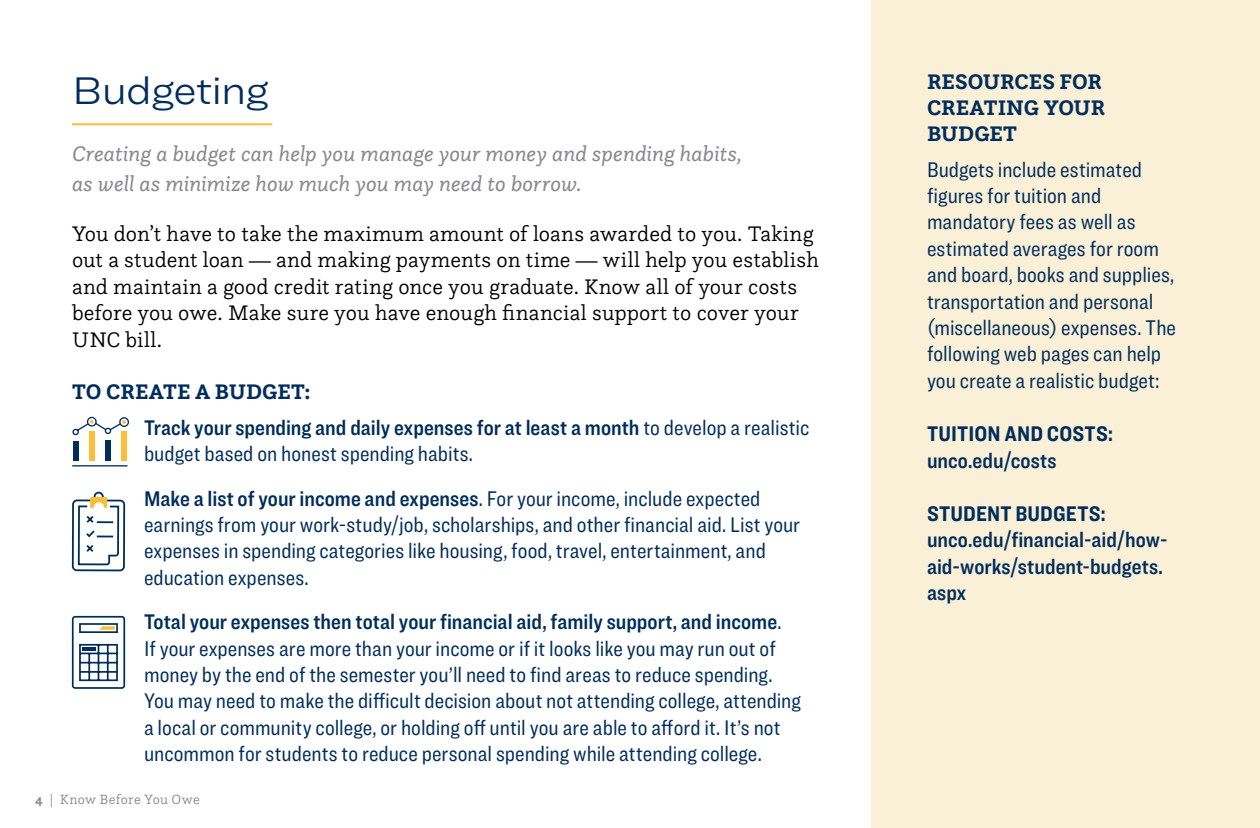
<style>
.page{position:relative;width:1260px;height:828px;background:#fff}
.page>*{position:absolute;margin:0;border:0;box-sizing:border-box;transform-origin:0 0}
.t1{font:300 40px "Ringside Wide";letter-spacing:-.025em;color:#002d5b}
.t2{font:22px/26.4px "Ringside Condensed";color:#002d5b}
.t3{font:22px/26.4px "Ringside Condensed Semi";color:#002d5b}
.t4{font:300 22px/26.4px "Questa Slab";letter-spacing:.005em;color:#000}
.t5{font:italic 22px/30px "Questa Slab";color:#8a8a8d}
.t6{font:700 22px/26.4px "Questa Slab";letter-spacing:.005em;color:#002d5b}
.t7{font:700 22px "Ringside Condensed";letter-spacing:.005em;color:#002d5b}
.t8{font:300 14px "Questa Slab";letter-spacing:.02em;color:#8a8a8d}
.s1{font-family:"Ringside Condensed"}
.s2{font-weight:700}
</style>
<div class="page">
<div style="left:871px;top:0;width:389px;height:828px;background:#faefd7"></div>
<hr style="left:73px;top:465px;width:54px;height:1px;background:#002d5b">
<div style="left:121px;top:432px;width:6px;height:29px;background:#febd36"></div>
<div style="left:119px;top:417px;width:10px;height:10px;border:1px solid #002d5b;border-radius:50%"></div>
<svg style="left:71px;top:125px;width:55px;height:564px"></svg>
<hr style="left:72px;top:123px;width:200px;height:2px;background:#febd36">
<h1 class="t1" style="left:72px;top:61px;width:199px">Budgeting</h1>
<p class="t5" style="left:72px;top:138px;width:672px">Creating a budget can help you manage your money and spending habits, as well as minimize how much you may need to borrow.</p>
<p class="t4" style="left:72px;top:220px;width:748px">You don’t have to take the maximum amount of loans awarded to you. Taking out a student loan — and making payments on time — will help you establish and maintain a good credit rating once you graduate. Know all of your costs before you owe. Make sure you have enough financial support to cover your UNC bill.</p>
<p class="t6" style="left:72px;top:378px;width:240px">TO CREATE A BUDGET:</p>
<p class="t3" style="left:144px;top:414px;width:667px">Track your spending and daily expenses for at least a month <span class="s1">to develop a realistic</span></p>
<p class="t2" style="left:144px;top:440px;width:330px">budget based on honest spending habits.</p>
<p class="t3" style="left:144px;top:485px;width:618px">Make a list of your income and expenses<span class="s1">. For your income, include expected</span></p>
<p class="t2" style="left:144px;top:511px;width:658px">earnings from your work-study/job, scholarships, and other financial aid. List your expenses in spending categories like housing, food, travel, entertainment, and education expenses.</p>
<p class="t3" style="left:144px;top:608px;width:639px">Total your expenses then total your financial aid, family support, and income<span class="s1">.</span></p>
<p class="t2" style="left:144px;top:635px;width:658px">If your expenses are more than your income or if it looks like you may run out of money by the end of the semester you’ll need to find areas to reduce spending.<br>You may need to make the difficult decision about not attending college, attending a local or community college, or holding off until you are able to afford it. It’s not uncommon for students to reduce personal spending while attending college.</p>
<p class="t8" style="left:35px;top:791px;width:166px"><span class="s2">4</span> | Know Before You Owe</p>
<p class="t6" style="left:927px;top:68px;width:180px">RESOURCES FOR<br>CREATING YOUR<br>BUDGET</p>
<p class="t2" style="left:927px;top:156px;width:251px">Budgets include estimated figures for tuition and mandatory fees as well as estimated averages for room and board, books and supplies, transportation and personal (miscellaneous) expenses. The following web pages can help you create a realistic budget:</p>
<p class="t7" style="left:927px;top:418px;width:187px">TUITION AND COSTS:</p>
<p class="t3" style="left:927px;top:447px;width:131px">unco.edu/costs</p>
<p class="t7" style="left:927px;top:498px;width:180px">STUDENT BUDGETS:</p>
<p class="t3" style="left:927px;top:526px;width:242px">unco.edu/financial-aid/how&shy;aid-works/student-budgets. aspx</p>
</div>
